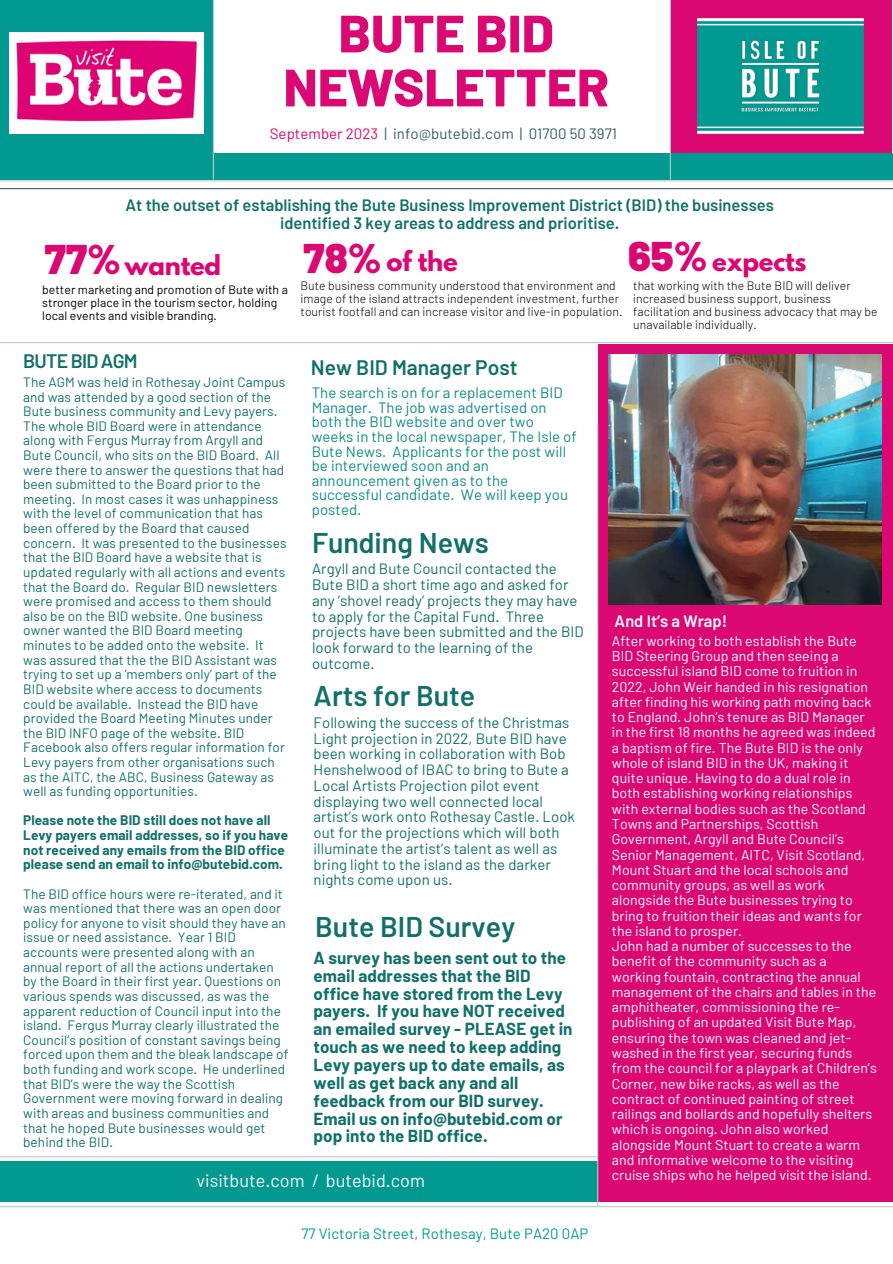
<style>
.page{position:relative;width:893px;height:1264px;background:#fff}
.page>*{position:absolute;margin:0;border:0;box-sizing:border-box;transform-origin:0 0}
.t1{font:800 52.5px/54px "Barlow";color:#db0873;text-align:center}
.t2{font:900 41.4px "Barlow";color:#db0873}
.t3{font:600 28.5px "Barlow";color:#12706a}
.t4{font:700 24.3px "League Spartan";letter-spacing:-.01em;color:#db0873}
.t5{font:600 21px "Barlow";color:#12706a}
.t6{font:600 19.5px "Barlow";letter-spacing:-.04em;color:#12706a}
.t7{font:18px "Barlow";letter-spacing:.005em;color:#fcfdfd}
.t8{font:700 16.95px/17.9px "Barlow";letter-spacing:.005em;color:#12706a}
.t9{font:600 16.5px/18px "Barlow";color:#12706a;text-align:center}
.t10{font:600 16.5px "Barlow";color:#fffeff}
.t11{font:15px/15.8px "Barlow";letter-spacing:.005em;color:#12706a}
.t12{font:15px/14.5px "Barlow";letter-spacing:.005em;color:#108c85}
.t13{font:15px "Barlow";letter-spacing:.005em;color:#365b6d}
.t14{font:15px "Barlow";letter-spacing:.005em;color:#039a92}
.t15{font:14.1px/15.3px "Barlow";letter-spacing:.005em;color:#fff}
.t16{font:13.65px/14.5px "Barlow";letter-spacing:.005em;color:#12706a}
.t17{font:700 13.65px/14.5px "Barlow";letter-spacing:.005em;color:#12706a}
.t18{font:300 12.15px/13.2px "Barlow";letter-spacing:.005em;color:#000}
.t19{font:12.15px/13.2px "Barlow";letter-spacing:.005em;color:#000}
.s1{color:#db0873}
</style>
<div class="page">
<div style="left:0;top:0;width:213px;height:173px;background:#009a92"></div>
<img style="left:10px;top:32px;width:193px;height:101px">
<hr style="left:0;top:180px;width:892px;height:1px;background:#b2cdcb">
<div style="left:0;top:153px;width:892px;height:27px;background:#029991"></div>
<hr style="left:213px;top:0;width:1px;height:180px;background:#b2cdcb">
<div style="left:669px;top:0;width:222px;height:153px;background:#db0873"></div>
<hr style="left:669px;top:0;width:1px;height:180px;background:#b2cdcb">
<hr style="left:0;top:188px;width:892px;height:1px;background:#365b6d">
<div style="left:598px;top:344px;width:294px;height:857px;background:#db0873"></div>
<div style="left:0;top:1161px;width:598px;height:40px;background:#029991"></div>
<hr style="left:0;top:1206px;width:892px;height:1px;background:#b2cdcb">
<hr style="left:0;top:1156px;width:596px;height:1px;background:#b2cdcb">
<hr style="left:597px;top:424px;width:1px;height:782px;background:#b2cdcb">
<hr style="left:0;top:342px;width:892px;height:1px;background:#b2cdcb">
<img style="left:697px;top:19px;width:166px;height:115px">
<img style="left:609px;top:354px;width:272px;height:250px">
<p class="t1" style="left:283px;top:4px;width:327px">BUTE BID<br>NEWSLETTER</p>
<p class="t13" style="left:270px;top:124px;width:349px"><span class="s1">September 2023</span> | info@butebid.com | 01700 50 3971</p>
<p class="t9" style="left:126px;top:195px;width:649px">At the outset of establishing the Bute Business Improvement District (BID) the businesses identified 3 key areas to address and prioritise.</p>
<p class="t2" style="left:45px;top:232px;width:77px">77%</p>
<p class="t4" style="left:125px;top:253px;width:98px">wanted</p>
<p class="t2" style="left:303px;top:231px;width:79px">78%</p>
<p class="t4" style="left:386px;top:249px;width:73px">of the</p>
<p class="t2" style="left:628px;top:230px;width:81px">65%</p>
<p class="t4" style="left:712px;top:249px;width:96px">expects</p>
<p class="t19" style="left:42px;top:282px;width:247px">better marketing and promotion of Bute with a stronger place in the tourism sector, holding local events and visible branding.</p>
<p class="t18" style="left:300px;top:278px;width:323px">Bute business community understood that environment and image of the island attracts independent investment, further tourist footfall and can increase visitor and live-in population.</p>
<p class="t18" style="left:633px;top:278px;width:246px">that working with the Bute BID will deliver increased business support, business facilitation and business advocacy that may be unavailable individually.</p>
<p class="t6" style="left:23px;top:349px;width:116px">BUTE BID AGM</p>
<p class="t16" style="left:23px;top:374px;width:265px">The AGM was held in Rothesay Joint Campus and was attended by a good section of the Bute business community and Levy payers.<br>The whole BID Board were in attendance along with Fergus Murray from Argyll and Bute Council, who sits on the BID Board. All were there to answer the questions that had been submitted to the Board prior to the meeting. In most cases it was unhappiness with the level of communication that has been offered by the Board that caused concern. It was presented to the businesses that the BID Board have a website that is updated regularly with all actions and events that the Board do. Regular BID newsletters were promised and access to them should also be on the BID website. One business owner wanted the BID Board meeting minutes to be added onto the website. It was assured that the the BID Assistant was trying to set up a ‘members only’ part of the BID website where access to documents could be available. Instead the BID have provided the Board Meeting Minutes under the BID INFO page of the website. BID Facebook also offers regular information for Levy payers from other organisations such as the AITC, the ABC, Business Gateway as well as funding opportunities.</p>
<p class="t17" style="left:23px;top:812px;width:266px">Please note the BID still does not have all Levy payers email addresses, so if you have not received any emails from the BID office please send an email to info@butebid.com.</p>
<p class="t16" style="left:23px;top:885px;width:267px">The BID office hours were re-iterated, and it was mentioned that there was an open door policy for anyone to visit should they have an issue or need assistance. Year 1 BID accounts were presented along with an annual report of all the actions undertaken by the Board in their first year. Questions on various spends was discussed, as was the apparent reduction of Council input into the island. Fergus Murray clearly illustrated the Council’s position of constant savings being forced upon them and the bleak landscape of both funding and work scope. He underlined that BID’s were the way the Scottish Government were moving forward in dealing with areas and business communities and that he hoped Bute businesses would get behind the BID.</p>
<p class="t5" style="left:311px;top:353px;width:208px">New BID Manager Post</p>
<p class="t12" style="left:312px;top:385px;width:267px">The search is on for a replacement BID<br>Manager. The job was advertised on both the BID website and over two weeks in the local newspaper, The Isle of<br>Bute News. Applicants for the post will be interviewed soon and an announcement given as to the successful candidate. We will keep you posted.</p>
<p class="t3" style="left:312px;top:525px;width:178px">Funding News</p>
<p class="t11" style="left:312px;top:560px;width:273px">Argyll and Bute Council contacted the Bute BID a short time ago and asked for any ‘shovel ready’ projects they may have to apply for the Capital Fund. Three projects have been submitted and the BID look forward to the learning of the outcome.</p>
<p class="t3" style="left:313px;top:677px;width:163px">Arts for Bute</p>
<p class="t11" style="left:313px;top:714px;width:263px">Following the success of the Christmas Light projection in 2022, Bute BID have been working in collaboration with Bob Henshelwood of IBAC to bring to Bute a Local Artists Projection pilot event displaying two well connected local artist’s work onto Rothesay Castle. Look out for the projections which will both illuminate the artist’s talent as well as bring light to the island as the darker nights come upon us.</p>
<p class="t3" style="left:315px;top:908px;width:201px">Bute BID Survey</p>
<p class="t8" style="left:313px;top:948px;width:260px">A survey has been sent out to the email addresses that the BID office have stored from the Levy payers. If you have NOT received an emailed survey - PLEASE get in touch as we need to keep adding<br>Levy payers up to date emails, as well as get back any and all feedback from our BID survey.<br>Email us on info@butebid.com or pop into the BID office.</p>
<p class="t7" style="left:196px;top:1168px;width:230px">visitbute.com / butebid.com</p>
<p class="t14" style="left:301px;top:1224px;width:288px">77 Victoria Street, Rothesay, Bute PA20 0AP</p>
<p class="t10" style="left:614px;top:610px;width:114px">And It’s a Wrap!</p>
<p class="t15" style="left:612px;top:632px;width:265px">After working to both establish the Bute BID Steering Group and then seeing a successful island BID come to fruition in 2022, John Weir handed in his resignation after finding his working path moving back to England. John’s tenure as BID Manager in the first 18 months he agreed was indeed a baptism of fire. The Bute BID is the only whole of island BID in the UK, making it quite unique. Having to do a dual role in both establishing working relationships with external bodies such as the Scotland Towns and Partnerships, Scottish Government, Argyll and Bute Council’s Senior Management, AITC, Visit Scotland, Mount Stuart and the local schools and community groups, as well as work alongside the Bute businesses trying to bring to fruition their ideas and wants for the island to prosper.</p>
<p class="t15" style="left:612px;top:937px;width:266px">John had a number of successes to the benefit of the community such as a working fountain, contracting the annual management of the chairs and tables in the amphitheater, commissioning the re&shy;publishing of an updated Visit Bute Map, ensuring the town was cleaned and jet&shy;washed in the first year, securing funds from the council for a playpark at Children’s Corner, new bike racks, as well as the contract of continued painting of street railings and bollards and hopefully shelters which is ongoing. John also worked alongside Mount Stuart to create a warm and informative welcome to the visiting cruise ships who he helped visit the island.</p>
</div>
